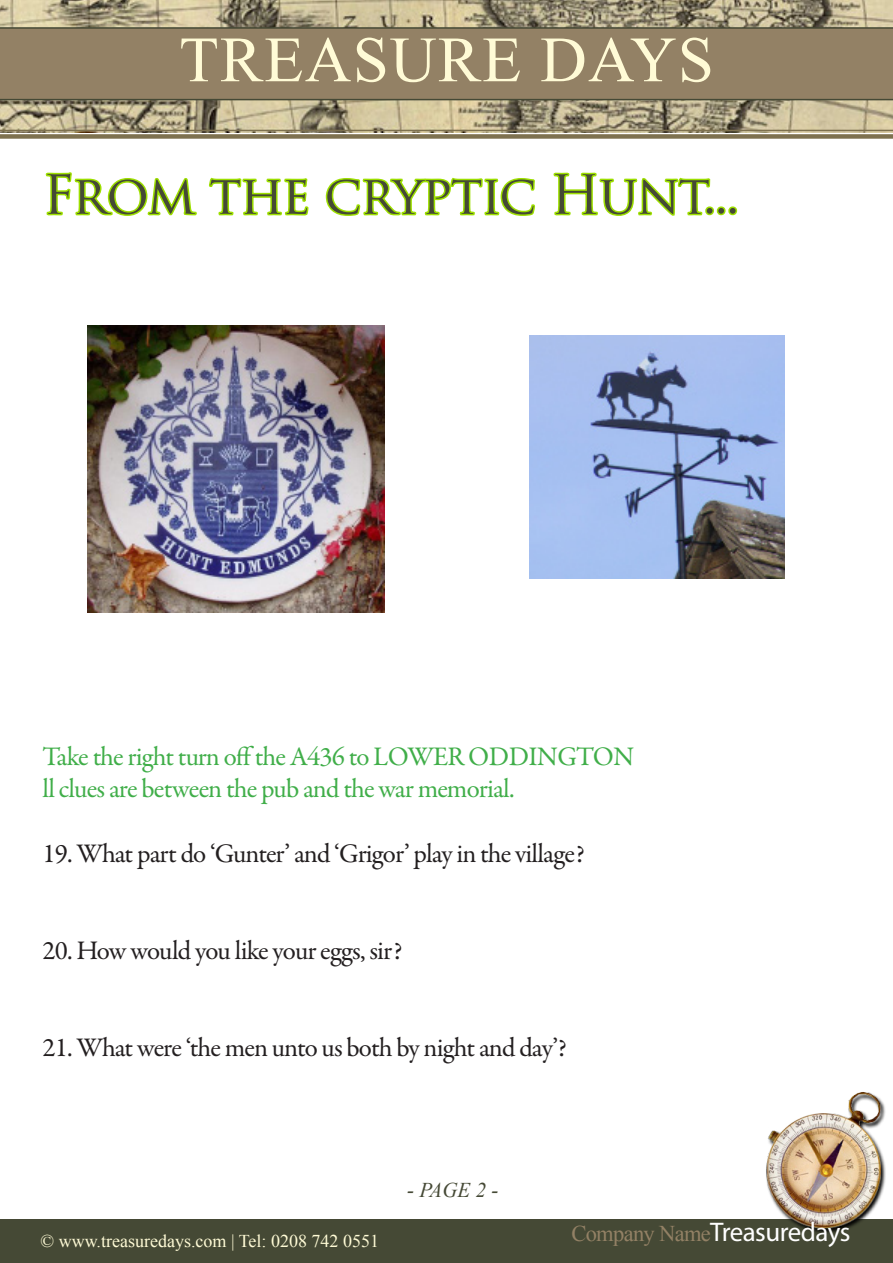
<style>
.page{position:relative;width:893px;height:1263px;background:#fff}
.page>*{position:absolute;margin:0;border:0;box-sizing:border-box;transform-origin:0 0}
.t1{font:64.5px "Times New Roman";letter-spacing:.02em;color:#fffbd6}
.t2{font:52.5px "Trajan Pro";letter-spacing:-.03em;color:#454935}
.t3{font:27px "Garamond Premr Pro";letter-spacing:-.035em;color:#231f20}
.t4{font:27px "Garamond Premr Pro";letter-spacing:-.03em;color:#40ae49}
.t5{font:27px "Myriad Pro";letter-spacing:-.02em;color:#fff}
.t6{font:italic 21px "Times New Roman";color:#454935}
.t7{font:18px "Times New Roman";color:#fffbd6}
.s1{font-family:"Times New Roman";font-size:22.5px;color:#938165}
</style>
<div class="page">
<div style="left:0;top:1219px;width:893px;height:44px;background:#454935"></div>
<img style="left:0;top:0;width:893px;height:133px">
<div style="left:0;top:27px;width:893px;height:73px;background:#938165"></div>
<hr style="left:0;top:130px;width:893px;height:1px;background:#7e714f">
<div style="left:0;top:134px;width:893px;height:5px;background:#7e714f"></div>
<img style="left:766px;top:1092px;width:120px;height:141px">
<svg style="left:45px;top:172px;width:152px;height:44px"></svg>
<svg style="left:207px;top:36px;width:103px;height:180px"></svg>
<svg style="left:325px;top:177px;width:210px;height:39px"></svg>
<svg style="left:553px;top:172px;width:158px;height:44px"></svg>
<div style="left:705px;top:206px;width:9px;height:9px;border:3px solid #9ddf00;border-radius:50%"></div>
<div style="left:717px;top:206px;width:9px;height:9px;border:3px solid #9ddf00;border-radius:50%"></div>
<div style="left:728px;top:206px;width:9px;height:9px;border:3px solid #9ddf00;border-radius:50%"></div>
<img style="left:87px;top:326px;width:298px;height:286px">
<img style="left:529px;top:336px;width:255px;height:242px">
<h1 class="t1" style="left:179px;top:16px;width:536px">TREASURE DAYS</h1>
<p class="t2" style="left:43px;top:161px;width:698px">From the cryptic Hunt...</p>
<p class="t4" style="left:43px;top:740px;width:593px">Take the right turn off the A436 to LOWER ODDINGTON</p>
<p class="t4" style="left:43px;top:772px;width:474px">ll clues are between the pub and the war memorial.</p>
<p class="t3" style="left:43px;top:837px;width:544px">19. What part do ‘Gunter’ and ‘Grigor’ play in the village?</p>
<p class="t3" style="left:43px;top:934px;width:361px">20. How would you like your eggs, sir?</p>
<p class="t3" style="left:43px;top:1031px;width:526px">21. What were ‘the men unto us both by night and day’?</p>
<p class="t7" style="left:41px;top:1229px;width:340px">© www.treasuredays.com | Tel: 0208 742 0551</p>
<p class="t6" style="left:407px;top:1175px;width:93px">- PAGE 2 -</p>
<p class="t5" style="left:571px;top:1215px;width:281px"><span class="s1">Company Name</span>Treasuredays</p>
</div>
